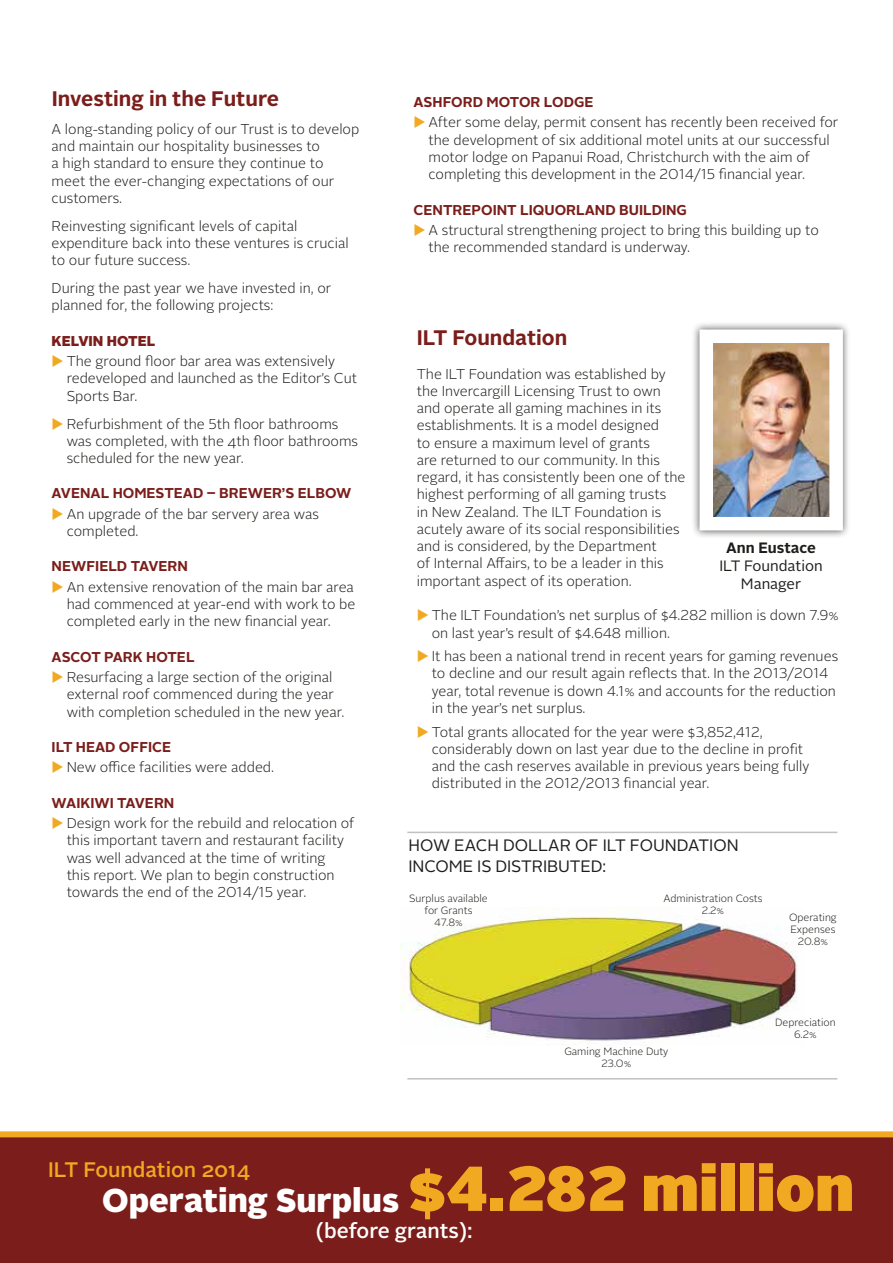
<style>
.page{position:relative;width:893px;height:1263px;background:#fff}
.page>*{position:absolute;margin:0;border:0;box-sizing:border-box;transform-origin:0 0}
.t1{font:900 33px "Alright Sans";color:#fff}
.t2{font:700 21px "Alright Sans";color:#7b1e1b}
.t3{font:500 21px "Alright Sans";color:#f1a922}
.t4{font:500 21px "Alright Sans";color:#fff}
.t5{font:16.5px/21px "Alright Sans";letter-spacing:-.005em;color:#1d1d1b}
.t6{font:15px/18px "Alright Sans";color:#1d1d1b;text-align:center}
.t7{font:700 15px "Alright Sans";color:#1d1d1b}
.t8{font:300 14.25px/17.2px "Alright Sans";color:#1d1d1b}
.t9{font:700 14.25px "Alright Sans";color:#7b1e1b}
.t10{font:900 14.25px "Alright Sans";color:#7b1e1b}
.t11{font:300 10.5px/12px "Alright Sans";color:#1d1d1b;text-align:center}
.s1{color:#f1a922}
.s2{font-size:63.15px;color:#f1a922}
</style>
<div class="page">
<div style="left:0;top:1135px;width:893px;height:128px;background:#7b1e1b"></div>
<div style="left:691px;top:321px;width:160px;height:217px;background:#1d1d1b;opacity:.75"></div>
<img style="left:714px;top:344px;width:114px;height:171px">
<div style="left:699px;top:329px;width:144px;height:201px;border:14px solid #fff"></div>
<div style="left:0;top:1131px;width:893px;height:6px;background:#f1a922"></div>
<img style="left:400px;top:908px;width:398px;height:136px">
<hr style="left:407px;top:832px;width:430px;height:1px;background:#c2c1c1">
<hr style="left:407px;top:1078px;width:430px;height:1px;background:#c2c1c1">
<h2 class="t2" style="left:52px;top:84px;width:229px">Investing in the Future</h2>
<p class="t8" style="left:52px;top:120px;width:309px">A long-standing policy of our Trust is to develop and maintain our hospitality businesses to<br>a high standard to ensure they continue to meet the ever-changing expectations of our customers.</p>
<p class="t8" style="left:52px;top:217px;width:299px">Reinvesting significant levels of capital expenditure back into these ventures is crucial to our future success.</p>
<p class="t8" style="left:52px;top:280px;width:281px">During the past year we have invested in, or planned for, the following projects:</p>
<p class="t10" style="left:52px;top:330px;width:105px">KELVIN HOTEL</p>
<p class="t8" style="left:67px;top:353px;width:292px;text-indent:-15px"><span class="s1">◆</span> The ground floor bar area was extensively redeveloped and launched as the Editor’s Cut<br>Sports Bar.</p>
<p class="t8" style="left:67px;top:415px;width:293px;text-indent:-15px"><span class="s1">◆</span> Refurbishment of the 5th floor bathrooms was completed, with the 4th floor bathrooms scheduled for the new year.</p>
<p class="t9" style="left:52px;top:483px;width:301px">AVENAL HOMESTEAD – BREWER’S ELBOW</p>
<p class="t8" style="left:67px;top:505px;width:254px;text-indent:-15px"><span class="s1">◆</span> An upgrade of the bar servery area was completed.</p>
<p class="t9" style="left:52px;top:556px;width:138px">NEWFIELD TAVERN</p>
<p class="t8" style="left:67px;top:578px;width:290px;text-align:justify;text-indent:-15px"><span class="s1">◆</span> An extensive renovation of the main bar area had commenced at year-end with work to be completed early in the new financial year.</p>
<p class="t9" style="left:52px;top:647px;width:144px">ASCOT PARK HOTEL</p>
<p class="t8" style="left:67px;top:669px;width:279px;text-indent:-15px"><span class="s1">◆</span> Resurfacing a large section of the original external roof commenced during the year with completion scheduled in the new year.</p>
<p class="t9" style="left:52px;top:737px;width:121px">ILT HEAD OFFICE</p>
<p class="t8" style="left:52px;top:759px;width:224px"><span class="s1">◆</span> New office facilities were added.</p>
<p class="t9" style="left:52px;top:793px;width:124px">WAIKIWI TAVERN</p>
<p class="t8" style="left:67px;top:815px;width:289px;text-indent:-15px"><span class="s1">◆</span> Design work for the rebuild and relocation of this important tavern and restaurant facility was well advanced at the time of writing<br>this report. We plan to begin construction towards the end of the 2014/15 year.</p>
<p class="t9" style="left:414px;top:92px;width:181px">ASHFORD MOTOR LODGE</p>
<p class="t8" style="left:429px;top:114px;width:411px;text-indent:-15px"><span class="s1">◆</span> After some delay, permit consent has recently been received for the development of six additional motel units at our successful motor lodge on Papanui Road, Christchurch with the aim of completing this development in the 2014/15 financial year.</p>
<p class="t9" style="left:414px;top:200px;width:275px">CENTREPOINT LIQUORLAND BUILDING</p>
<p class="t8" style="left:429px;top:222px;width:392px;text-indent:-15px"><span class="s1">◆</span> A structural strengthening project to bring this building up to the recommended standard is underway.</p>
<h2 class="t2" style="left:417px;top:323px;width:152px">ILT Foundation</h2>
<p class="t8" style="left:417px;top:365px;width:270px">The ILT Foundation was established by the Invercargill Licensing Trust to own and operate all gaming machines in its establishments. It is a model designed<br>to ensure a maximum level of grants<br>are returned to our community. In this regard, it has consistently been one of the highest performing of all gaming trusts<br>in New Zealand. The ILT Foundation is acutely aware of its social responsibilities and is considered, by the Department<br>of Internal Affairs, to be a leader in this important aspect of its operation.</p>
<p class="t8" style="left:432px;top:607px;width:408px;text-indent:-15px"><span class="s1">◆</span> The ILT Foundation’s net surplus of $4.282 million is down 7.9% on last year’s result of $4.648 million.</p>
<p class="t8" style="left:432px;top:648px;width:408px;text-indent:-15px"><span class="s1">◆</span> It has been a national trend in recent years for gaming revenues to decline and our result again reflects that. In the 2013/2014 year, total revenue is down 4.1% and accounts for the reduction in the year’s net surplus.</p>
<p class="t8" style="left:432px;top:723px;width:379px;text-indent:-15px"><span class="s1">◆</span> Total grants allocated for the year were $3,852,412, considerably down on last year due to the decline in profit and the cash reserves available in previous years being fully distributed in the 2012/2013 financial year.</p>
<p class="t7" style="left:726px;top:537px;width:91px">Ann Eustace</p>
<p class="t6" style="left:719px;top:557px;width:105px">ILT Foundation<br>Manager</p>
<p class="t5" style="left:408px;top:835px;width:332px">HOW EACH DOLLAR OF ILT FOUNDATION<br>INCOME IS DISTRIBUTED:</p>
<p class="t11" style="left:409px;top:892px;width:80px">Surplus available for Grants<br>47.8%</p>
<p class="t11" style="left:663px;top:892px;width:101px">Administration Costs<br>2.2%</p>
<p class="t11" style="left:789px;top:911px;width:49px">Operating<br>Expenses<br>20.8%</p>
<p class="t11" style="left:564px;top:1046px;width:106px">Gaming Machine Duty<br>23.0%</p>
<p class="t11" style="left:775px;top:1017px;width:62px">Depreciation<br>6.2%</p>
<h2 class="t3" style="left:48px;top:1155px;width:203px">ILT Foundation 2014</h2>
<h1 class="t1" style="left:102px;top:1177px;width:753px">Operating Surplus <span class="s2">$4.282 million</span></h1>
<h2 class="t4" style="left:316px;top:1216px;width:158px">(before grants):</h2>
</div>
